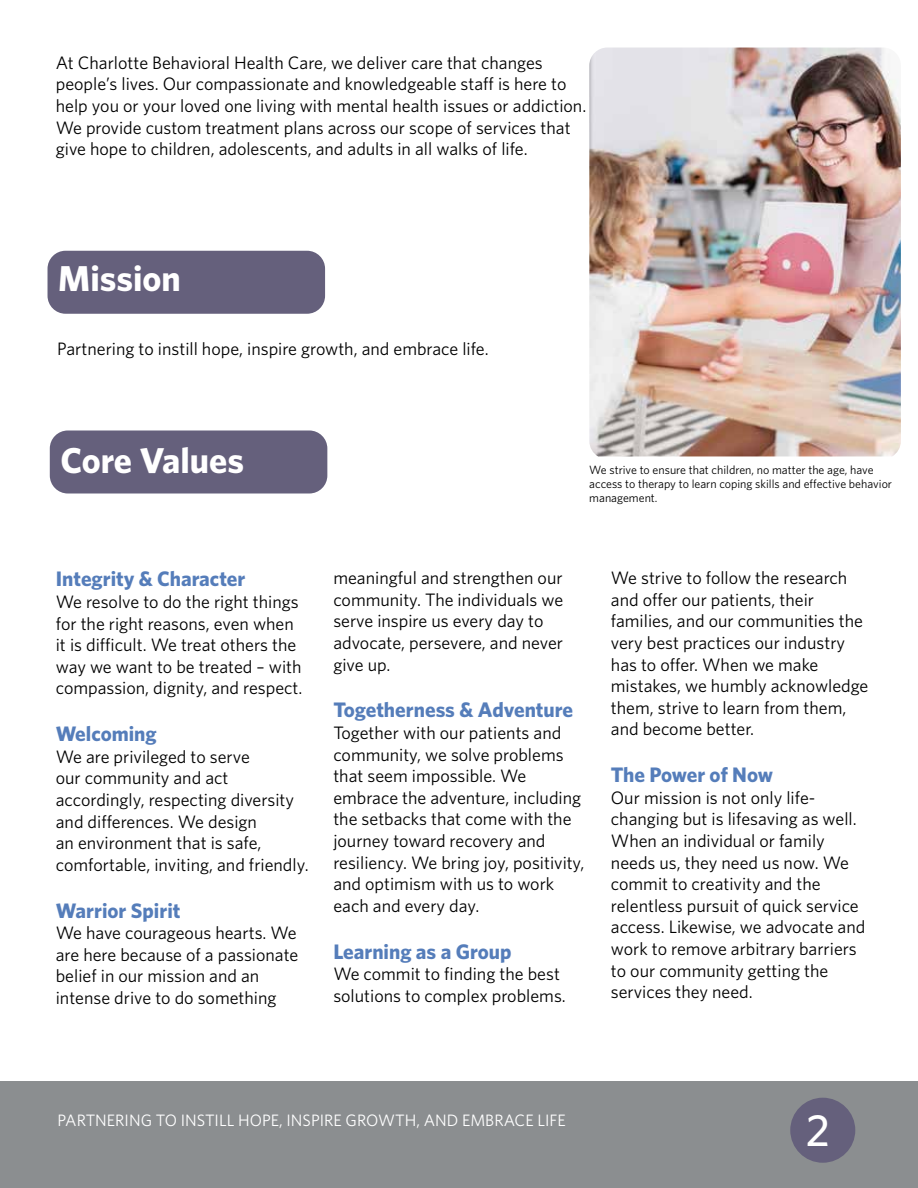
<style>
.page{position:relative;width:918px;height:1188px;background:#fff}
.page>*{position:absolute;margin:0;border:0;box-sizing:border-box;transform-origin:0 0}
.t1{font:500 45px "Whitney";color:#fff}
.t2{font:700 36px "Whitney";color:#fff}
.t3{font:700 21px "Whitney";color:#557dba}
.t4{font:18px/21.6px "Whitney";color:#000}
.t5{font:16.5px "Whitney";color:#fff}
.t6{font:12px/14.4px "Whitney";color:#000}
</style>
<div class="page">
<div style="left:0;top:1082px;width:918px;height:106px;background:#8b8e90"></div>
<div style="left:790px;top:1098px;width:65px;height:65px;background:#65607c;border-radius:50%"></div>
<div style="left:50px;top:430px;width:277px;height:64px;background:#65607c;border-radius:18px"></div>
<div style="left:48px;top:251px;width:277px;height:63px;background:#65607c;border-radius:18px"></div>
<img style="left:589px;top:48px;width:312px;height:408px">
<p class="t4" style="left:56px;top:51px;width:532px">At Charlotte Behavioral Health Care, we deliver care that changes people’s lives. Our compassionate and knowledgeable staff is here to help you or your loved one living with mental health issues or addiction.<br>We provide custom treatment plans across our scope of services that give hope to children, adolescents, and adults in all walks of life.</p>
<h2 class="t2" style="left:58px;top:256px;width:124px">Mission</h2>
<p class="t4" style="left:57px;top:338px;width:433px">Partnering to instill hope, inspire growth, and embrace life.</p>
<h2 class="t2" style="left:61px;top:439px;width:185px">Core Values</h2>
<p class="t6" style="left:589px;top:462px;width:304px">We strive to ensure that children, no matter the age, have access to therapy to learn coping skills and effective behavior management.</p>
<p class="t3" style="left:56px;top:566px;width:191px">Integrity &amp; Character</p>
<p class="t4" style="left:56px;top:591px;width:248px">We resolve to do the right things for the right reasons, even when it is difficult. We treat others the way we want to be treated – with compassion, dignity, and respect.</p>
<p class="t3" style="left:56px;top:721px;width:103px">Welcoming</p>
<p class="t4" style="left:56px;top:745px;width:254px">We are privileged to serve<br>our community and act accordingly, respecting diversity and differences. We design<br>an environment that is safe, comfortable, inviting, and friendly.</p>
<p class="t3" style="left:56px;top:898px;width:126px">Warrior Spirit</p>
<p class="t4" style="left:56px;top:922px;width:244px">We have courageous hearts. We are here because of a passionate belief in our mission and an intense drive to do something</p>
<p class="t4" style="left:333px;top:567px;width:231px">meaningful and strengthen our community. The individuals we serve inspire us every day to advocate, persevere, and never give up.</p>
<p class="t3" style="left:333px;top:697px;width:241px">Togetherness &amp; Adventure</p>
<p class="t4" style="left:333px;top:721px;width:253px">Together with our patients and community, we solve problems that seem impossible. We embrace the adventure, including the setbacks that come with the journey toward recovery and resiliency. We bring joy, positivity, and optimism with us to work each and every day.</p>
<p class="t3" style="left:333px;top:939px;width:180px">Learning as a Group</p>
<p class="t4" style="left:333px;top:963px;width:234px">We commit to finding the best solutions to complex problems.</p>
<p class="t4" style="left:611px;top:567px;width:259px">We strive to follow the research and offer our patients, their families, and our communities the very best practices our industry has to offer. When we make mistakes, we humbly acknowledge them, strive to learn from them, and become better.</p>
<p class="t3" style="left:611px;top:762px;width:164px">The Power of Now</p>
<p class="t4" style="left:611px;top:786px;width:256px">Our mission is not only life&shy;changing but is lifesaving as well.<br>When an individual or family needs us, they need us now. We commit to creativity and the relentless pursuit of quick service access. Likewise, we advocate and work to remove arbitrary barriers to our community getting the services they need.</p>
<p class="t5" style="left:58px;top:1110px;width:510px">PARTNERING TO INSTILL HOPE, INSPIRE GROWTH, AND EMBRACE LIFE</p>
<h1 class="t1" style="left:806px;top:1103px;width:26px">2</h1>
</div>
